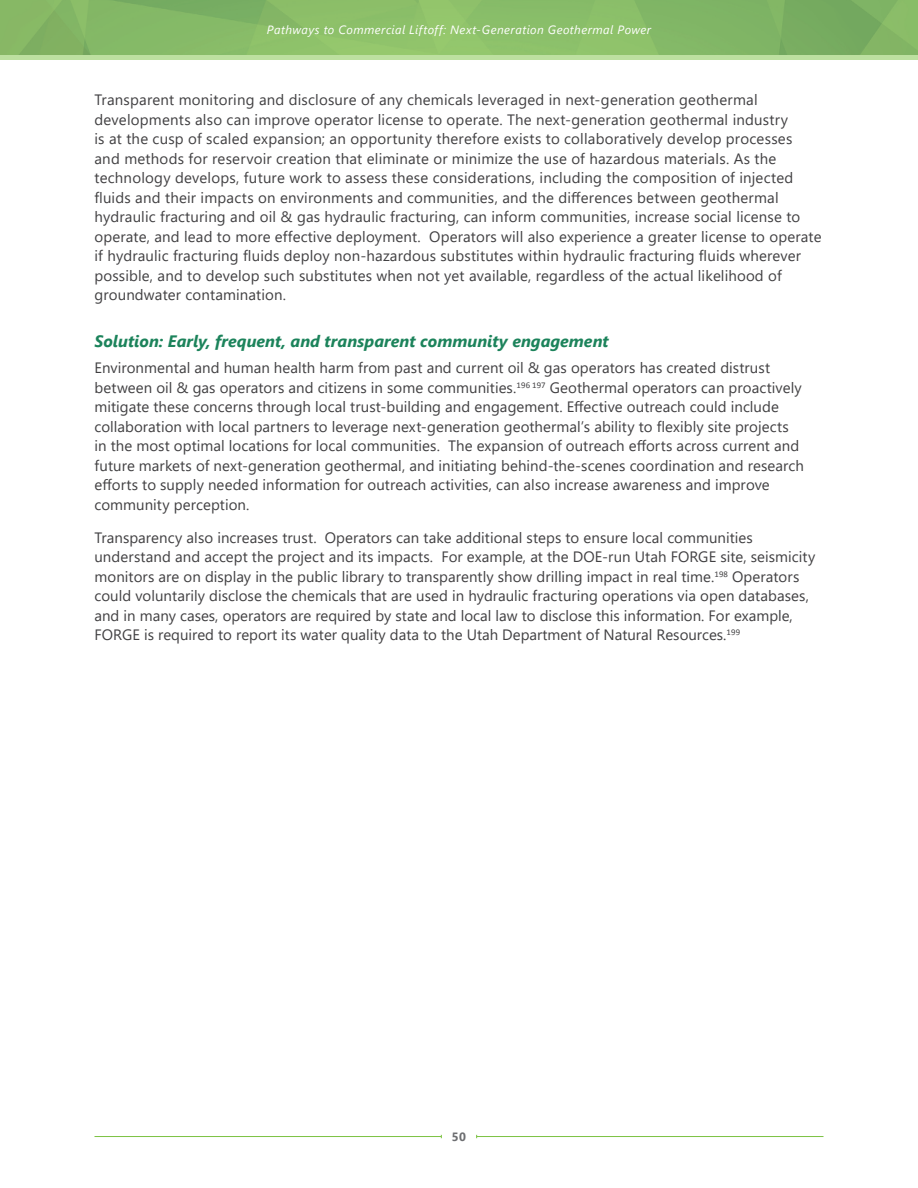
<style>
.page{position:relative;width:918px;height:1188px;background:#fff}
.page>*{position:absolute;margin:0;border:0;box-sizing:border-box;transform-origin:0 0}
.t1{font:italic 700 16.5px "Segoe UI";color:#1c835b}
.t2{font:15px/19.5px "Segoe UI";letter-spacing:.01em;color:#414042}
.t3{font:italic 12px "Segoe UI";letter-spacing:.04em;color:#fff}
.t4{font:700 12px "Segoe UI";color:#6d6e71}
</style>
<div class="page">
<img style="left:0;top:0;width:918px;height:55px">
<hr style="left:477px;top:1136px;width:346px;height:1px;background:#7cc242">
<hr style="left:94px;top:1136px;width:347px;height:1px;background:#7cc242">
<hr style="left:0;top:55px;width:918px;height:4px;background:#bde0a0">
<p class="t3" style="left:267px;top:19px;width:386px">Pathways to Commercial Liftoff: Next-Generation Geothermal Power</p>
<p class="t2" style="left:94px;top:89px;width:729px">Transparent monitoring and disclosure of any chemicals leveraged in next-generation geothermal developments also can improve operator license to operate. The next-generation geothermal industry<br>is at the cusp of scaled expansion; an opportunity therefore exists to collaboratively develop processes and methods for reservoir creation that eliminate or minimize the use of hazardous materials. As the technology develops, future work to assess these considerations, including the composition of injected fluids and their impacts on environments and communities, and the differences between geothermal hydraulic fracturing and oil &amp; gas hydraulic fracturing, can inform communities, increase social license to operate, and lead to more effective deployment. Operators will also experience a greater license to operate if hydraulic fracturing fluids deploy non-hazardous substitutes within hydraulic fracturing fluids wherever possible, and to develop such substitutes when not yet available, regardless of the actual likelihood of groundwater contamination.</p>
<p class="t1" style="left:94px;top:326px;width:516px">Solution: Early, frequent, and transparent community engagement</p>
<p class="t2" style="left:94px;top:357px;width:711px">Environmental and human health harm from past and current oil &amp; gas operators has created distrust between oil &amp; gas operators and citizens in some communities.<sup>196</sup> <sup>197</sup> Geothermal operators can proactively mitigate these concerns through local trust-building and engagement. Effective outreach could include collaboration with local partners to leverage next-generation geothermal’s ability to flexibly site projects in the most optimal locations for local communities. The expansion of outreach efforts across current and future markets of next-generation geothermal, and initiating behind-the-scenes coordination and research efforts to supply needed information for outreach activities, can also increase awareness and improve community perception.</p>
<p class="t2" style="left:94px;top:526px;width:722px">Transparency also increases trust. Operators can take additional steps to ensure local communities understand and accept the project and its impacts. For example, at the DOE-run Utah FORGE site, seismicity monitors are on display in the public library to transparently show drilling impact in real time.<sup>198</sup> Operators could voluntarily disclose the chemicals that are used in hydraulic fracturing operations via open databases, and in many cases, operators are required by state and local law to disclose this information. For example, FORGE is required to report its water quality data to the Utah Department of Natural Resources.<sup>199</sup></p>
<p class="t4" style="left:452px;top:1125px;width:16px">50</p>
</div>
